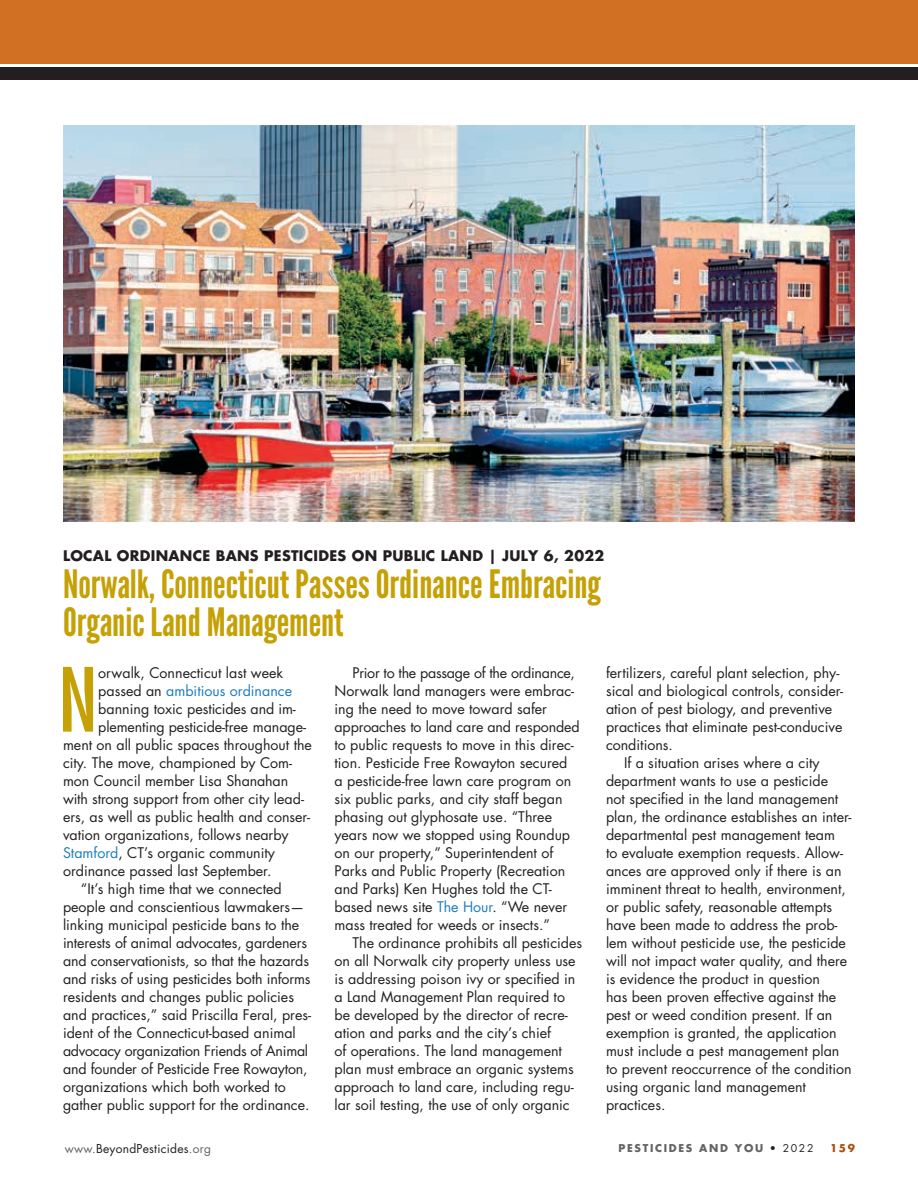
<style>
.page{position:relative;width:918px;height:1188px;background:#fff}
.page>*{position:absolute;margin:0;border:0;box-sizing:border-box;transform-origin:0 0}
.t1{font:condensed 85.8px "Futura Std";color:#c5a105}
.t2{font:39px/37.5px "League Gothic";color:#c5a105}
.t3{font:14.25px/18px "Futura Std";color:#231f20}
.t4{font:700 14.25px "Futura Std";letter-spacing:.02em;color:#231f20}
.t5{font:14.25px "Futura Std";letter-spacing:-.02em;color:#231f20}
.t6{font:14.25px "Futura Std";color:#1b7cc1}
.t7{font:12px "Futura Std";letter-spacing:.02em;color:#231f20}
.t8{font:700 10.5px "Futura Std";letter-spacing:.16em;color:#636466}
.t9{font:700 10.5px "Futura Std";color:#a94d0f}
.s1{color:#1b7cc1}
.s2{color:#231f20}
.s3{color:#636466}
.s4{font-weight:400;color:#231f20}
</style>
<div class="page">
<div style="left:0;top:0;width:918px;height:64px;background:#d16f22"></div>
<div style="left:0;top:67px;width:918px;height:12px;background:#231f20"></div>
<img style="left:63px;top:126px;width:792px;height:396px">
<p class="t4" style="left:63px;top:546px;width:543px">LOCAL ORDINANCE BANS PESTICIDES ON PUBLIC LAND | JULY 6, 2022</p>
<h2 class="t2" style="left:63px;top:566px;width:539px">Norwalk, Connecticut Passes Ordinance Embracing<br>Organic Land Management</h2>
<h1 class="t1" style="left:58px;top:648px;width:42px">N</h1>
<p class="t3" style="left:98px;top:664px;width:186px">orwalk, Connecticut last week</p>
<p class="t3" style="left:335px;top:663px;width:247px;text-indent:18px">Prior to the passage of the ordinance, Norwalk land managers were embrac&shy;ing the need to move toward safer approaches to land care and responded to public requests to move in this direc&shy;tion. Pesticide Free Rowayton secured<br>a pesticide-free lawn care program on six public parks, and city staff began phasing out glyphosate use. “Three years now we stopped using Roundup on our property,” Superintendent of Parks and Public Property (Recreation and Parks) Ken Hughes told the CT&shy;based news site <span class="s1">The Hour</span>. “We never mass treated for weeds or insects.”</p>
<p class="t3" style="left:335px;top:933px;width:249px;text-indent:18px">The ordinance prohibits all pesticides on all Norwalk city property unless use is addressing poison ivy or specified in a Land Management Plan required to be developed by the director of recre&shy;ation and parks and the city’s chief<br>of operations. The land management plan must embrace an organic systems approach to land care, including regu&shy;lar soil testing, the use of only organic</p>
<p class="t3" style="left:606px;top:664px;width:235px">fertilizers, careful plant selection, phy-</p>
<p class="t3" style="left:606px;top:682px;width:239px">sical and biological controls, consider-</p>
<p class="t3" style="left:606px;top:700px;width:228px">ation of pest biology, and preventive</p>
<p class="t3" style="left:606px;top:718px;width:238px">practices that eliminate pest-conducive</p>
<p class="t3" style="left:606px;top:736px;width:69px">conditions.</p>
<p class="t3" style="left:624px;top:754px;width:197px">If a situation arises where a city</p>
<p class="t3" style="left:606px;top:772px;width:224px">department wants to use a pesticide</p>
<p class="t3" style="left:606px;top:790px;width:234px">not specified in the land management</p>
<p class="t3" style="left:606px;top:808px;width:247px">plan, the ordinance establishes an inter-</p>
<p class="t3" style="left:606px;top:826px;width:231px">departmental pest management team</p>
<p class="t3" style="left:606px;top:844px;width:239px">to evaluate exemption requests. Allow-</p>
<p class="t3" style="left:606px;top:862px;width:237px">ances are approved only if there is an</p>
<p class="t3" style="left:606px;top:880px;width:241px">imminent threat to health, environment,</p>
<p class="t3" style="left:606px;top:898px;width:228px">or public safety, reasonable attempts</p>
<p class="t3" style="left:606px;top:916px;width:233px">have been made to address the prob-</p>
<p class="t3" style="left:606px;top:934px;width:242px">lem without pesticide use, the pesticide</p>
<p class="t3" style="left:606px;top:952px;width:243px">will not impact water quality, and there</p>
<p class="t3" style="left:606px;top:970px;width:216px">is evidence the product in question</p>
<p class="t3" style="left:606px;top:988px;width:232px">has been proven effective against the</p>
<p class="t3" style="left:606px;top:1006px;width:228px">pest or weed condition present. If an</p>
<p class="t3" style="left:606px;top:1024px;width:232px">exemption is granted, the application</p>
<p class="t3" style="left:606px;top:1042px;width:235px">must include a pest management plan</p>
<p class="t3" style="left:606px;top:1060px;width:247px">to prevent reoccurrence of the condition</p>
<p class="t3" style="left:606px;top:1078px;width:202px">using organic land management</p>
<p class="t3" style="left:606px;top:1096px;width:61px">practices.</p>
<p class="t6" style="left:98px;top:681px;width:195px"><span class="s2">passed an</span> ambitious ordinance</p>
<p class="t3" style="left:98px;top:700px;width:199px">banning toxic pesticides and im-</p>
<p class="t3" style="left:98px;top:718px;width:210px">plementing pesticide-free manage-</p>
<p class="t3" style="left:63px;top:736px;width:251px">ment on all public spaces throughout the</p>
<p class="t3" style="left:63px;top:754px;width:231px">city. The move, championed by Com-</p>
<p class="t3" style="left:63px;top:772px;width:227px">mon Council member Lisa Shanahan</p>
<p class="t3" style="left:63px;top:790px;width:242px">with strong support from other city lead-</p>
<p class="t3" style="left:63px;top:808px;width:249px">ers, as well as public health and conser-</p>
<p class="t3" style="left:63px;top:826px;width:227px">vation organizations, follows nearby</p>
<p class="t3" style="left:63px;top:844px;width:214px"><span class="s1">Stamford</span>, CT’s organic community</p>
<p class="t3" style="left:63px;top:862px;width:210px">ordinance passed last September.</p>
<p class="t3" style="left:81px;top:880px;width:202px">“It’s high time that we connected</p>
<p class="t3" style="left:63px;top:898px;width:243px">people and conscientious lawmakers—</p>
<p class="t3" style="left:63px;top:916px;width:238px">linking municipal pesticide bans to the</p>
<p class="t3" style="left:63px;top:934px;width:246px">interests of animal advocates, gardeners</p>
<p class="t3" style="left:63px;top:952px;width:248px">and conservationists, so that the hazards</p>
<p class="t3" style="left:63px;top:970px;width:249px">and risks of using pesticides both informs</p>
<p class="t3" style="left:63px;top:988px;width:233px">residents and changes public policies</p>
<p class="t3" style="left:63px;top:1006px;width:250px">and practices,” said Priscilla Feral, pres-</p>
<p class="t3" style="left:63px;top:1024px;width:234px">ident of the Connecticut-based animal</p>
<p class="t5" style="left:63px;top:1041px;width:247px">advocacy organization Friends of Animal</p>
<p class="t3" style="left:63px;top:1059px;width:246px">and founder of Pesticide Free Rowayton,</p>
<p class="t3" style="left:63px;top:1077px;width:224px">organizations which both worked to</p>
<p class="t3" style="left:63px;top:1095px;width:248px">gather public support for the ordinance.</p>
<p class="t7" style="left:65px;top:1141px;width:148px"><span class="s3">www.</span>BeyondPesticides<span class="s3">.org</span></p>
<p class="t8" style="left:619px;top:1141px;width:197px">PESTICIDES AND YOU <span class="s4">• 2022</span></p>
<p class="t9" style="left:830px;top:1141px;width:26px">159</p>
</div>
